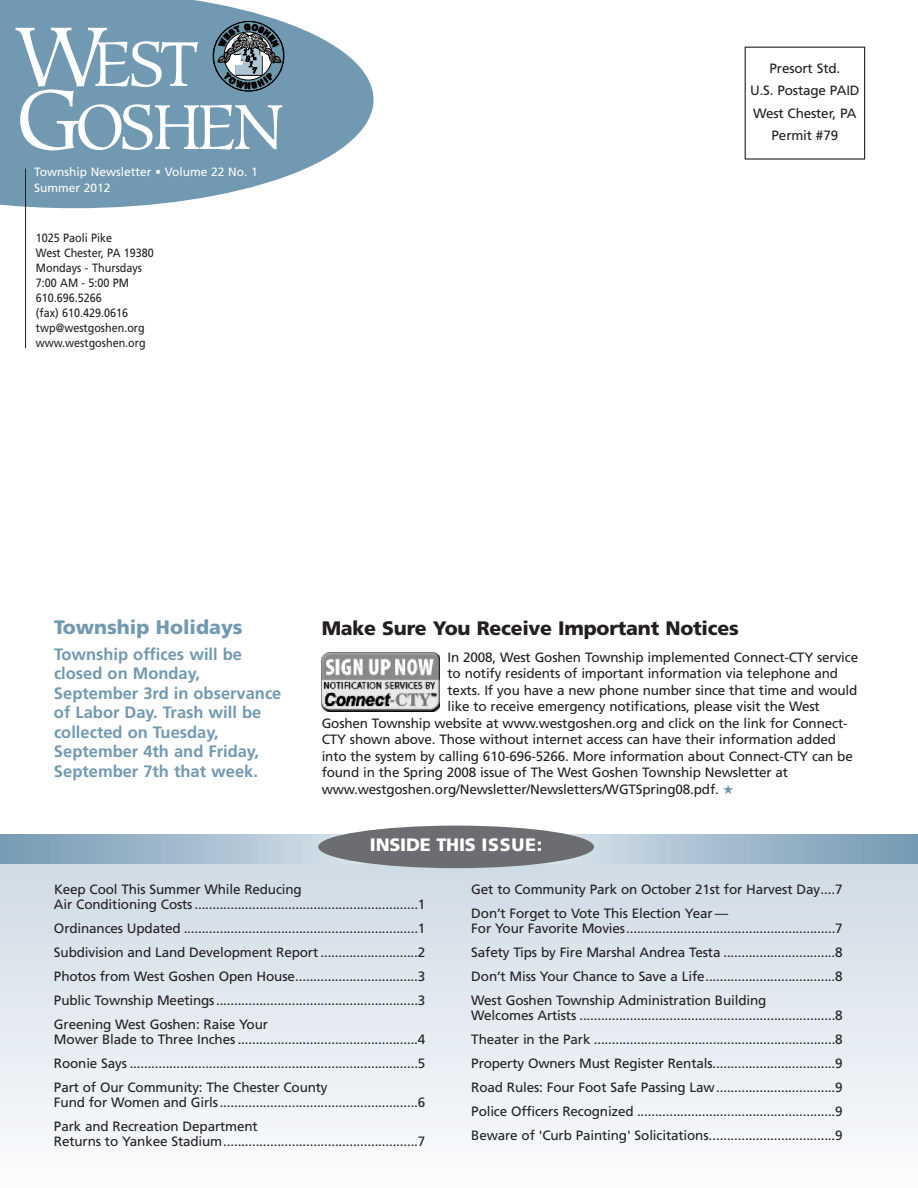
<style>
.page{position:relative;width:918px;height:1188px;background:#fff}
.page>*{position:absolute;margin:0;border:0;box-sizing:border-box;transform-origin:0 0}
.t1{font:63px/63px "Hiroshige";letter-spacing:-.065em;color:#fff}
.t2{font:900 19.5px "Frutiger";letter-spacing:-.01em;color:#231f20}
.t3{font:900 19.5px "Frutiger";color:#7199b1}
.t4{font:900 18px "Frutiger";letter-spacing:-.01em;color:#fff}
.t5{font:700 16.5px/19.5px "Frutiger";color:#7199b1}
.t6{font:13.5px/24px "Frutiger";letter-spacing:-.01em;color:#231f20;text-align:justify}
.t7{font:12px/15px "Frutiger";color:#231f20;scale:.9 1}
.t8{font:12px/15.8px "Frutiger";color:#fff}
.s1{font-size:84.15px}
.s2{color:#7199b1}
</style>
<div class="page">
<div style="left:0;top:846px;width:918px;height:342px;background:linear-gradient(to bottom,#cdd9e3,#fbfcfd)"></div>
<svg style="left:0;top:835px;width:918px;height:28px"></svg>
<svg style="left:0;top:0;width:374px;height:208px;fill:#7199b1"></svg>
<div style="left:745px;top:47px;width:120px;height:113px;border:1px solid #231f20"></div>
<svg style="left:211px;top:21px;width:75px;height:72px"></svg>
<hr style="left:25px;top:169px;width:1px;height:179px;background:#231f20">
<div style="left:318px;top:826px;width:276px;height:42px;background:#6c6d70;border-radius:50%"></div>
<img style="left:321px;top:653px;width:119px;height:59px">
<h1 class="t1" style="left:17px;top:39px;width:269px"><span class="s1">W</span>EST<br><span class="s1">G</span>OSHEN</h1>
<p class="t8" style="left:34px;top:165px;width:225px">Township Newsletter • Volume 22 No. 1<br>Summer 2012</p>
<p class="t7" style="left:36px;top:231px;width:133px">1025 Paoli Pike<br>West Chester, PA 19380<br>Mondays - Thursdays<br>7:00 AM - 5:00 PM<br>610.696.5266<br>(fax) 610.429.0616 twp@westgoshen.org www.westgoshen.org</p>
<p class="t6" style="left:750px;top:58px;width:111px;line-height:22.5px;text-align:center">Presort Std.<br>U.S. Postage PAID<br>West Chester, PA<br>Permit #79</p>
<h2 class="t3" style="left:54px;top:619px;width:190px">Township Holidays</h2>
<p class="t5" style="left:54px;top:645px;width:229px">Township offices will be closed on Monday,<br>September 3rd in observance of Labor Day. Trash will be collected on Tuesday,<br>September 4th and Friday,<br>September 7th that week.</p>
<h2 class="t2" style="left:322px;top:620px;width:419px">Make Sure You Receive Important Notices</h2>
<p class="t6" style="left:448px;top:646px;width:412px">In 2008, West Goshen Township implemented Connect-CTY service</p>
<p class="t6" style="left:448px;top:663px;width:392px">to notify residents of important information via telephone and</p>
<p class="t6" style="left:448px;top:679px;width:411px">texts. If you have a new phone number since that time and would</p>
<p class="t6" style="left:448px;top:696px;width:374px">like to receive emergency notifications, please visit the West</p>
<p class="t6" style="left:322px;top:712px;width:527px">Goshen Township website at www.westgoshen.org and click on the link for Connect-</p>
<p class="t6" style="left:322px;top:729px;width:516px">CTY shown above. Those without internet access can have their information added</p>
<p class="t6" style="left:322px;top:745px;width:533px">into the system by calling 610-696-5266. More information about Connect-CTY can be</p>
<p class="t6" style="left:322px;top:762px;width:468px">found in the Spring 2008 issue of The West Goshen Township Newsletter at</p>
<p class="t6" style="left:322px;top:778px;width:414px">www.westgoshen.org/Newsletter/Newsletters/WGTSpring08.pdf. <span class="s2">★</span></p>
<h3 class="t4" style="left:370px;top:838px;width:174px">INSIDE THIS ISSUE:</h3>
<p class="t6" style="left:54px;top:883px;width:373px;line-height:15px">Keep Cool This Summer While Reducing<br>Air Conditioning Costs..............................................................1</p>
<p class="t6" style="left:54px;top:918px;width:373px">Ordinances Updated .................................................................1<br>Subdivision and Land Development Report ...........................2<br>Photos from West Goshen Open House..................................3<br>Public Township Meetings........................................................3<br>Greening West Goshen: Raise Your</p>
<p class="t6" style="left:54px;top:1029px;width:373px">Mower Blade to Three Inches ..................................................4<br>Roonie Says ................................................................................5<br>Part of Our Community: The Chester County</p>
<p class="t6" style="left:54px;top:1092px;width:373px">Fund for Women and Girls.......................................................6<br>Park and Recreation Department</p>
<p class="t6" style="left:54px;top:1131px;width:373px">Returns to Yankee Stadium......................................................7</p>
<p class="t6" style="left:471px;top:879px;width:373px">Get to Community Park on October 21st for Harvest Day....7<br>Don’t Forget to Vote This Election Year —</p>
<p class="t6" style="left:471px;top:918px;width:373px">For Your Favorite Movies..........................................................7<br>Safety Tips by Fire Marshal Andrea Testa ...............................8<br>Don’t Miss Your Chance to Save a Life....................................8<br>West Goshen Township Administration Building</p>
<p class="t6" style="left:471px;top:1005px;width:373px">Welcomes Artists .......................................................................8<br>Theater in the Park ...................................................................8<br>Property Owners Must Register Rentals..................................9<br>Road Rules: Four Foot Safe Passing Law.................................9<br>Police Officers Recognized .......................................................9<br>Beware of 'Curb Painting' Solicitations...................................9</p>
</div>
